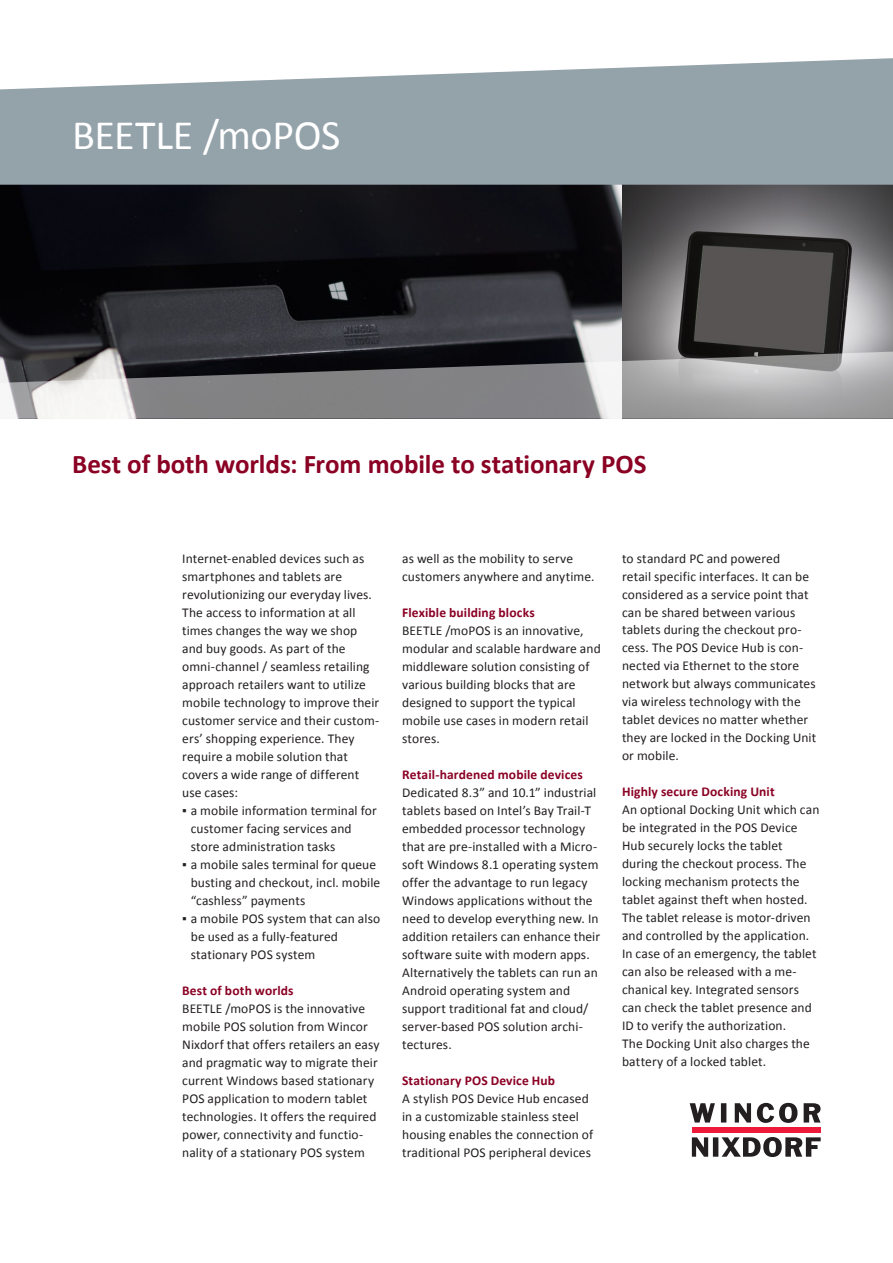
<style>
.page{position:relative;width:893px;height:1263px;background:#fff}
.page>*{position:absolute;margin:0;border:0;box-sizing:border-box;transform-origin:0 0}
.t1{font:42px "Calibri";letter-spacing:-.01em;color:#fff}
.t2{font:700 27px "Calibri";letter-spacing:-.005em;color:#8a0124}
.t3{font:13.5px/18px "Calibri";letter-spacing:.005em;color:#231f20}
.t4{font:700 13.5px "Calibri";letter-spacing:.01em;color:#8a0124}
</style>
<div class="page">
<img style="left:622px;top:185px;width:271px;height:165px">
<img style="left:0;top:185px;width:622px;height:165px">
<svg style="left:690px;top:1103px;width:131px;height:54px"></svg>
<div style="left:692px;top:1127px;width:129px;height:5px;background:#ed1a3a"></div>
<svg style="left:0;top:350px;width:893px;height:69px"></svg>
<svg style="left:0;top:58px;width:893px;height:127px;fill:#94a2aa"></svg>
<h1 class="t1" style="left:72px;top:108px;width:270px">BEETLE /moPOS</h1>
<h2 class="t2" style="left:72px;top:446px;width:576px">Best of both worlds: From mobile to stationary POS</h2>
<p class="t3" style="left:182px;top:549px;width:199px">Internet-enabled devices such as smartphones and tablets are revolutionizing our everyday lives.<br>The access to information at all times changes the way we shop and buy goods. As part of the omni-channel / seamless retailing approach retailers want to utilize mobile technology to improve their customer service and their custom&shy;ers’ shopping experience. They require a mobile solution that covers a wide range of different use cases:</p>
<p class="t3" style="left:191px;top:801px;width:188px;text-indent:-9px">▪ a mobile information terminal for customer facing services and store administration tasks</p>
<p class="t3" style="left:191px;top:855px;width:191px;text-indent:-9px">▪ a mobile sales terminal for queue busting and checkout, incl. mobile “cashless” payments</p>
<p class="t3" style="left:191px;top:909px;width:191px;text-indent:-9px">▪ a mobile POS system that can also be used as a fully-featured stationary POS system</p>
<p class="t4" style="left:182px;top:981px;width:113px">Best of both worlds</p>
<p class="t3" style="left:182px;top:999px;width:199px">BEETLE /moPOS is the innovative mobile POS solution from Wincor Nixdorf that offers retailers an easy and pragmatic way to migrate their current Windows based stationary POS application to modern tablet technologies. It offers the required power, connectivity and functio&shy;nality of a stationary POS system</p>
<p class="t3" style="left:402px;top:549px;width:194px">as well as the mobility to serve customers anywhere and anytime.</p>
<p class="t4" style="left:402px;top:603px;width:134px">Flexible building blocks</p>
<p class="t3" style="left:402px;top:621px;width:200px">BEETLE /moPOS is an innovative, modular and scalable hardware and middleware solution consisting of various building blocks that are designed to support the typical mobile use cases in modern retail stores.</p>
<p class="t4" style="left:402px;top:765px;width:182px">Retail-hardened mobile devices</p>
<p class="t3" style="left:402px;top:783px;width:200px">Dedicated 8.3” and 10.1” industrial tablets based on Intel’s Bay Trail-T embedded processor technology that are pre-installed with a Micro&shy;soft Windows 8.1 operating system offer the advantage to run legacy<br>Windows applications without the need to develop everything new. In addition retailers can enhance their software suite with modern apps.<br>Alternatively the tablets can run an<br>Android operating system and support traditional fat and cloud/ server-based POS solution archi&shy;tectures.</p>
<p class="t4" style="left:402px;top:1071px;width:155px">Stationary POS Device Hub</p>
<p class="t3" style="left:402px;top:1089px;width:193px">A stylish POS Device Hub encased in a customizable stainless steel housing enables the connection of traditional POS peripheral devices</p>
<p class="t3" style="left:622px;top:549px;width:196px">to standard PC and powered<br>retail specific interfaces. It can be considered as a service point that can be shared between various tablets during the checkout pro&shy;cess. The POS Device Hub is con&shy;nected via Ethernet to the store network but always communicates via wireless technology with the tablet devices no matter whether they are locked in the Docking Unit or mobile.</p>
<p class="t4" style="left:622px;top:783px;width:154px">Highly secure Docking Unit</p>
<p class="t3" style="left:622px;top:801px;width:199px">An optional Docking Unit which can be integrated in the POS Device<br>Hub securely locks the tablet during the checkout process. The locking mechanism protects the tablet against theft when hosted.<br>The tablet release is motor-driven and controlled by the application.<br>In case of an emergency, the tablet can also be released with a me&shy;chanical key. Integrated sensors can check the tablet presence and<br>ID to verify the authorization.<br>The Docking Unit also charges the battery of a locked tablet.</p>
</div>
